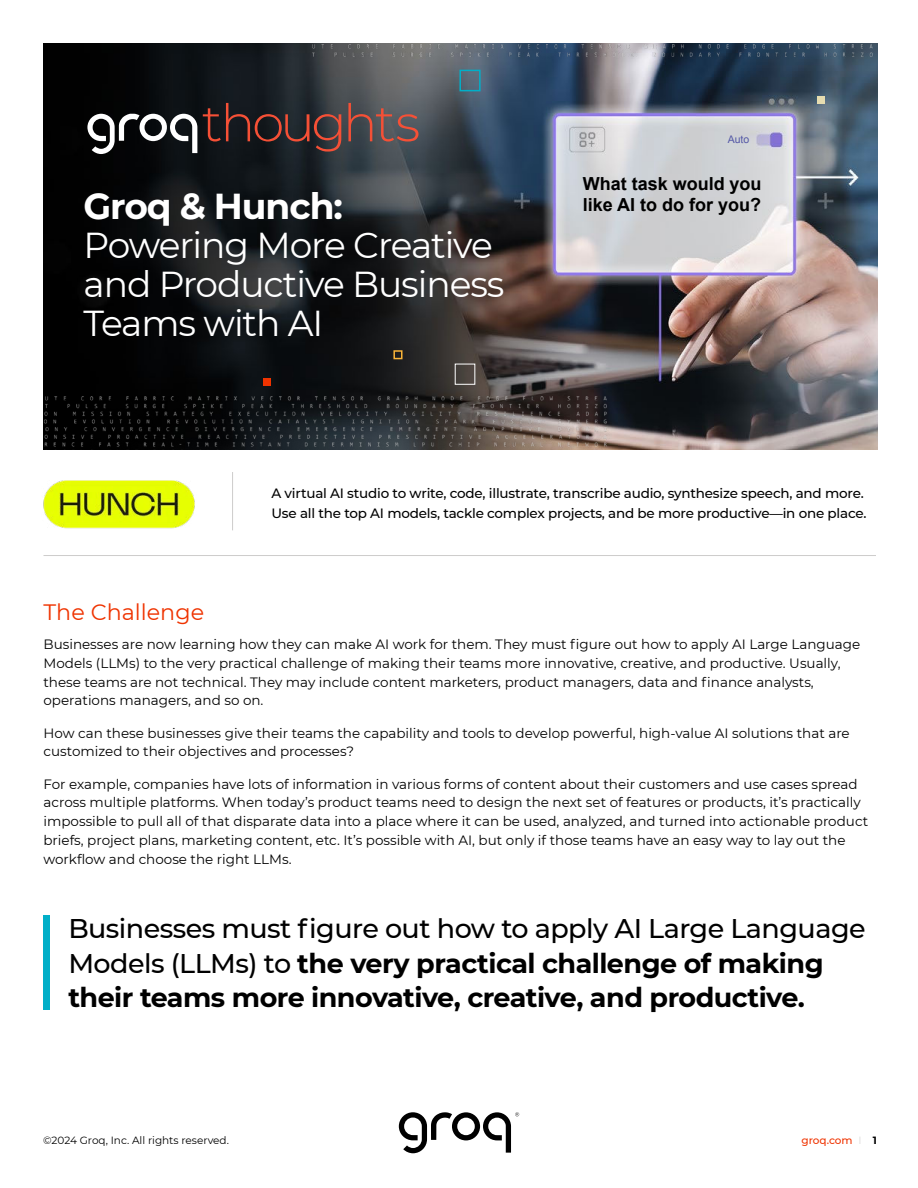
<style>
.page{position:relative;width:918px;height:1188px;background:#fff}
.page>*{position:absolute;margin:0;border:0;box-sizing:border-box;transform-origin:0 0}
.t1{font:36px/39px "Montserrat";letter-spacing:-.03em;color:#fff}
.t2{font:700 36px "Montserrat";letter-spacing:-.03em;color:#fff}
.t3{font:700 27px/34.5px "Montserrat";letter-spacing:-.02em;color:#000}
.t4{font:22.2px "Montserrat";color:#ef3300}
.t5{font:700 18px/21.6px "Arial";color:#000}
.t6{font:13.5px/18.8px "Montserrat";color:#000}
.t7{font:500 13.5px/19.5px "Montserrat";letter-spacing:-.015em;color:#000}
.t8{font:10.5px "Montserrat";color:#000}
.t9{font:500 10.5px "Montserrat";color:#ef3300}
.t10{font:10.5px "Arial";color:#5457a6}
.s1{font-weight:500}
.s2{font-weight:300;color:#cdcccb}
.s3{font-weight:700;color:#000}
</style>
<div class="page">
<img style="left:43px;top:43px;width:834px;height:406px">
<svg style="left:203px;top:103px;width:138px;height:49px;background:#3a2728"></svg>
<svg style="left:348px;top:103px;width:70px;height:39px;background:#6c5454"></svg>
<svg style="left:87px;top:114px;width:110px;height:40px"></svg>
<img style="left:43px;top:397px;width:567px;height:52px">
<img style="left:310px;top:45px;width:566px;height:14px">
<hr style="left:44px;top:555px;width:832px;height:1px;background:#cdcccb">
<hr style="left:232px;top:472px;width:1px;height:58px;background:#cdcccb">
<img style="left:43px;top:480px;width:152px;height:49px">
<div style="left:44px;top:915px;width:6px;height:95px;background:#01afc8"></div>
<div style="left:393px;top:350px;width:10px;height:9px;border:2px solid #f9b439"></div>
<div style="left:263px;top:379px;width:8px;height:7px;background:#ef3300"></div>
<div style="left:818px;top:96px;width:7px;height:8px;background:#e6dcb0"></div>
<div style="left:459px;top:70px;width:22px;height:21px;border:2px solid #01afc8"></div>
<div style="left:455px;top:364px;width:20px;height:21px;border:1px solid #fff"></div>
<svg style="left:399px;top:1112px;width:120px;height:41px"></svg>
<h1 class="t2" style="left:84px;top:191px;width:261px">Groq &amp; Hunch:</h1>
<h1 class="t1" style="left:84px;top:225px;width:422px">Powering More Creative and Productive Business<br>Teams with AI</h1>
<p class="t10" style="left:728px;top:133px;width:23px">Auto</p>
<h3 class="t5" style="left:583px;top:174px;width:180px">What task would you like AI to do for you?</h3>
<p class="t7" style="left:272px;top:485px;width:597px">A virtual AI studio to write, code, illustrate, transcribe audio, synthesize speech, and more.<br>Use all the top AI models, tackle complex projects, and be more productive—in one place.</p>
<h3 class="t4" style="left:44px;top:603px;width:162px">The Challenge</h3>
<p class="t6" style="left:44px;top:635px;width:818px">Businesses are now learning how they can make AI work for them. They must figure out how to apply AI Large Language Models (LLMs) to the very practical challenge of making their teams more innovative, creative, and productive. Usually, these teams are not technical. They may include content marketers, product managers, data and finance analysts, operations managers, and so on.</p>
<p class="t6" style="left:44px;top:723px;width:808px">How can these businesses give their teams the capability and tools to develop powerful, high-value AI solutions that are customized to their objectives and processes?</p>
<p class="t6" style="left:44px;top:774px;width:826px">For example, companies have lots of information in various forms of content about their customers and use cases spread across multiple platforms. When today’s product teams need to design the next set of features or products, it’s practically impossible to pull all of that disparate data into a place where it can be used, analyzed, and turned into actionable product briefs, project plans, marketing content, etc. It’s possible with AI, but only if those teams have an easy way to lay out the workflow and choose the right LLMs.</p>
<h2 class="t3" style="left:68px;top:913px;width:799px"><span class="s1">Businesses must figure out how to apply AI Large Language<br>Models (LLMs) to</span> the very practical challenge of making their teams more innovative, creative, and productive.</h2>
<p class="t8" style="left:43px;top:1136px;width:187px">©2024 Groq, Inc. All rights reserved.</p>
<p class="t9" style="left:802px;top:1136px;width:77px">groq.com <span class="s2">I</span> <span class="s3">1</span></p>
</div>
